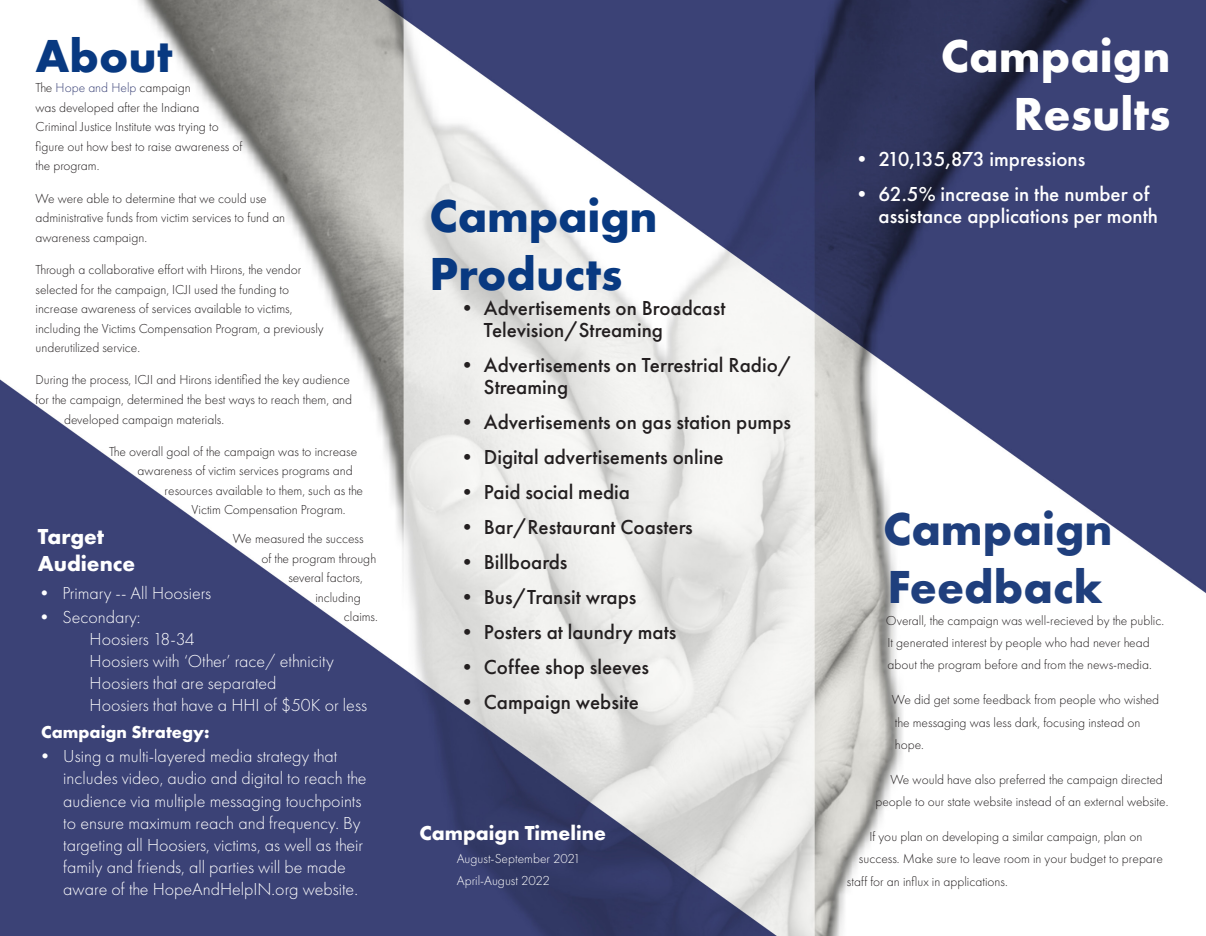
<style>
.page{position:relative;width:1206px;height:936px;background:#fff}
.page>*{position:absolute;margin:0;border:0;box-sizing:border-box;transform-origin:0 0}
.Subheading{font:700 48px/57.6px "Futura PT";color:#083981}
.Subheading-2{font:700 48px/57.6px "Futura PT";color:#1f3f7d}
.Subheading-3{font:700 48px/57.6px "Futura PT";color:#fff;text-align:right}
.Subheading-4{font:700 22.5px/27px "Futura PT";color:#fff}
.t1{font:500 21px/22.2px "Futura PT";color:#231f20}
.t2{font:500 21px/22.2px "Futura PT";color:#fff}
.Subheading-5{font:700 21px "Futura PT";color:#fff}
.t3{font:300 18px/22.2px "Futura PT";color:#fff}
.Subheading-6{font:700 18px "Futura PT";color:#fff}
.Page_Text{font:300 13.5px/19.5px "Futura PT";color:#231f20}
.Page_Text-2{font:300 13.5px/22.2px "Futura PT";color:#fff}
.s1{color:#394176}
</style>
<div class="page">
<img style="left:0;top:0;width:1205px;height:935px">
<p class="Subheading" style="left:36px;top:26px;width:139px">About</p>
<p class="Page_Text" style="left:36px;top:78px;width:208px">The <span class="s1">Hope and Help</span> campaign<br>was developed after the Indiana<br>Criminal Justice Institute was trying to figure out how best to raise awareness of the program.</p>
<p class="Page_Text" style="left:36px;top:188px;width:251px">We were able to determine that we could use administrative funds from victim services to fund an awareness campaign.</p>
<p class="Page_Text" style="left:36px;top:260px;width:289px">Through a collaborative effort with Hirons, the vendor selected for the campaign, ICJI used the funding to increase awareness of services available to victims, including the Victims Compensation Program, a previously underutilized service.</p>
<p class="Page_Text" style="left:36px;top:370px;width:316px">During the process, ICJI and Hirons identified the key audience</p>
<p class="Page_Text" style="left:36px;top:389px;width:318px">for the campaign, determined the best ways to reach them, and</p>
<p class="Page_Text" style="left:64px;top:409px;width:161px">developed campaign materials.</p>
<p class="Page_Text" style="left:109px;top:441px;width:250px">The overall goal of the campaign was to increase</p>
<p class="Page_Text" style="left:138px;top:461px;width:216px">awareness of victim services programs and</p>
<p class="Page_Text" style="left:165px;top:480px;width:200px">resources available to them, such as the</p>
<p class="Page_Text" style="left:192px;top:500px;width:155px">Victim Compensation Program.</p>
<p class="Subheading-4" style="left:38px;top:522px;width:99px">Target<br>Audience</p>
<p class="t3" style="left:90px;top:605px;width:279px;text-indent:-54px">• Secondary:<br>Hoosiers 18-34<br>Hoosiers with ‘Other’ race/ ethnicity<br>Hoosiers that are separated<br>Hoosiers that have a HHI of $50K or less</p>
<p class="Page_Text" style="left:233px;top:528px;width:132px">We measured the success</p>
<p class="Page_Text" style="left:261px;top:548px;width:116px">of the program through</p>
<p class="Page_Text" style="left:288px;top:567px;width:76px">several factors,</p>
<p class="Page_Text" style="left:315px;top:587px;width:47px">including</p>
<p class="Page_Text" style="left:344px;top:606px;width:35px">claims.</p>
<p class="t3" style="left:36px;top:582px;width:177px">• Primary -- All Hoosiers</p>
<p class="Subheading-6" style="left:41px;top:719px;width:170px">Campaign Strategy:</p>
<p class="t3" style="left:63px;top:744px;width:305px;text-indent:-27px">• Using a multi-layered media strategy that includes video, audio and digital to reach the audience via multiple messaging touchpoints to ensure maximum reach and frequency. By targeting all Hoosiers, victims, as well as their family and friends, all parties will be made aware of the HopeAndHelpIN.org website.</p>
<p class="Subheading" style="left:429px;top:186px;width:229px">Campaign<br>Products</p>
<p class="t1" style="left:483px;top:296px;width:243px;text-indent:-27px">• Advertisements on Broadcast<br>Television/Streaming</p>
<p class="t1" style="left:483px;top:354px;width:310px;text-indent:-27px">• Advertisements on Terrestrial Radio/<br>Streaming</p>
<p class="t1" style="left:456px;top:411px;width:335px">• Advertisements on gas station pumps</p>
<p class="t1" style="left:456px;top:446px;width:268px">• Digital advertisements online</p>
<p class="t1" style="left:456px;top:481px;width:175px">• Paid social media</p>
<p class="t1" style="left:456px;top:516px;width:237px">• Bar/Restaurant Coasters</p>
<p class="t1" style="left:456px;top:551px;width:112px">• Billboards</p>
<p class="t1" style="left:456px;top:585px;width:181px">• Bus/Transit wraps</p>
<p class="t1" style="left:456px;top:620px;width:221px">• Posters at laundry mats</p>
<p class="t1" style="left:456px;top:655px;width:194px">• Coffee shop sleeves</p>
<p class="t1" style="left:456px;top:690px;width:183px">• Campaign website</p>
<p class="Subheading-5" style="left:419px;top:819px;width:188px">Campaign Timeline</p>
<p class="Page_Text-2" style="left:456px;top:847px;width:125px">August-September 2021<br>April-August 2022</p>
<p class="Subheading-3" style="left:940px;top:26px;width:231px">Campaign<br>Results</p>
<p class="t2" style="left:851px;top:147px;width:235px">• 210,135,873 impressions</p>
<p class="t2" style="left:878px;top:182px;width:281px;text-indent:-27px">• 62.5% increase in the number of assistance applications per month</p>
<p class="Subheading-2" style="left:882px;top:499px;width:231px">Campaign<br>Feedback</p>
<p class="Page_Text" style="left:885px;top:609px;width:279px;line-height:22.2px">Overall, the campaign was well-recieved by the public.<br>It generated interest by people who had never head about the program before and from the news-media.</p>
<p class="Page_Text" style="left:891px;top:688px;width:269px;line-height:22.2px">We did get some feedback from people who wished the messaging was less dark, focusing instead on hope.</p>
<p class="Page_Text" style="left:875px;top:768px;width:294px;line-height:22.2px;text-indent:15px">We would have also preferred the campaign directed people to our state website instead of an external website.</p>
<p class="Page_Text" style="left:869px;top:826px;width:274px">If you plan on developing a similar campaign, plan on</p>
<p class="Page_Text" style="left:858px;top:848px;width:305px">success. Make sure to leave room in your budget to prepare</p>
<p class="Page_Text" style="left:846px;top:870px;width:162px">staff for an influx in applications.</p>
</div>
